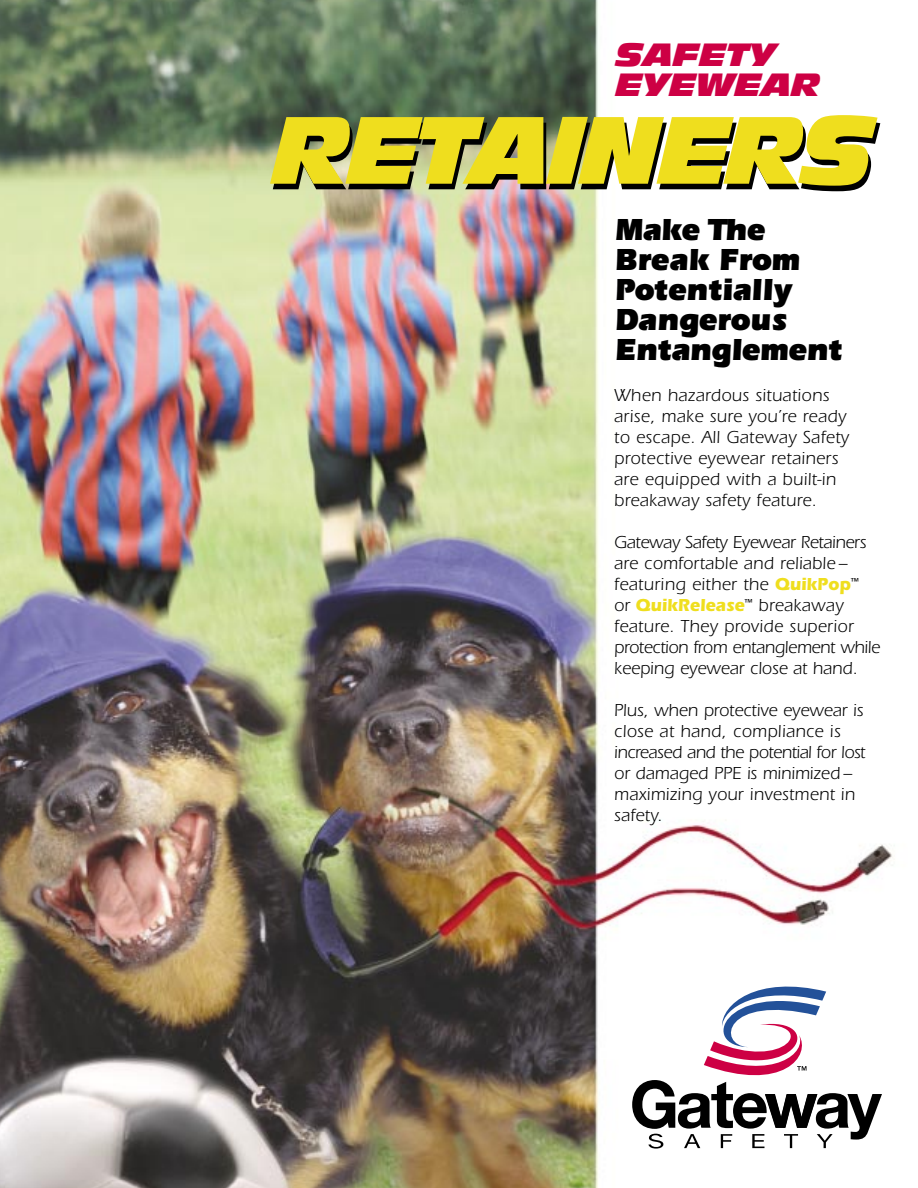
<style>
.page{position:relative;width:918px;height:1188px;background:#fff}
.page>*{position:absolute;margin:0;border:0;box-sizing:border-box;transform-origin:0 0}
.t1{font:italic 93.3px "Antique Olive Nord";letter-spacing:-.035em;color:#000;scale:.9 1}
.t2{font:900 31.5px/30px "Itc Eras";letter-spacing:-.015em;color:#000;scale:.95 1}
.t3{font:italic 31.5px/30px "Antique Olive Nord";color:#cd0044}
.t4{font:18px/21px "Itc Eras";letter-spacing:.015em;color:#000}
.s1{font-weight:700;color:#efde1e}
</style>
<div class="page">
<img style="left:0;top:0;width:893px;height:1188px">
<svg style="left:730px;top:1170px;width:105px;height:7px"></svg>
<svg style="left:632px;top:978px;width:250px;height:171px"></svg>
<svg style="left:270px;top:115px;width:608px;height:71px;background:#e3d84a"></svg>
<h2 class="t3" style="left:616px;top:42px;width:206px">SAFETY<br>EYEWEAR</h2>
<h1 class="t1" style="left:276px;top:120px;width:669px">RETAINERS</h1>
<h2 class="t2" style="left:615px;top:219px;width:241px">Make The<br>Break From<br>Potentially<br>Dangerous<br>Entanglement</h2>
<p class="t4" style="left:614px;top:387px;width:236px">When hazardous situations arise, make sure you’re ready to escape. All Gateway Safety protective eyewear retainers are equipped with a built-in breakaway safety feature.</p>
<p class="t4" style="left:614px;top:534px;width:267px">Gateway Safety Eyewear Retainers are comfortable and reliable – featuring either the <span class="s1">QuikPop</span><sup>™<br></sup>or <span class="s1">QuikRelease</span><sup>™</sup> breakaway feature. They provide superior protection from entanglement while keeping eyewear close at hand.</p>
<p class="t4" style="left:614px;top:702px;width:253px">Plus, when protective eyewear is close at hand, compliance is increased and the potential for lost or damaged PPE is minimized – maximizing your investment in safety.</p>
</div>
